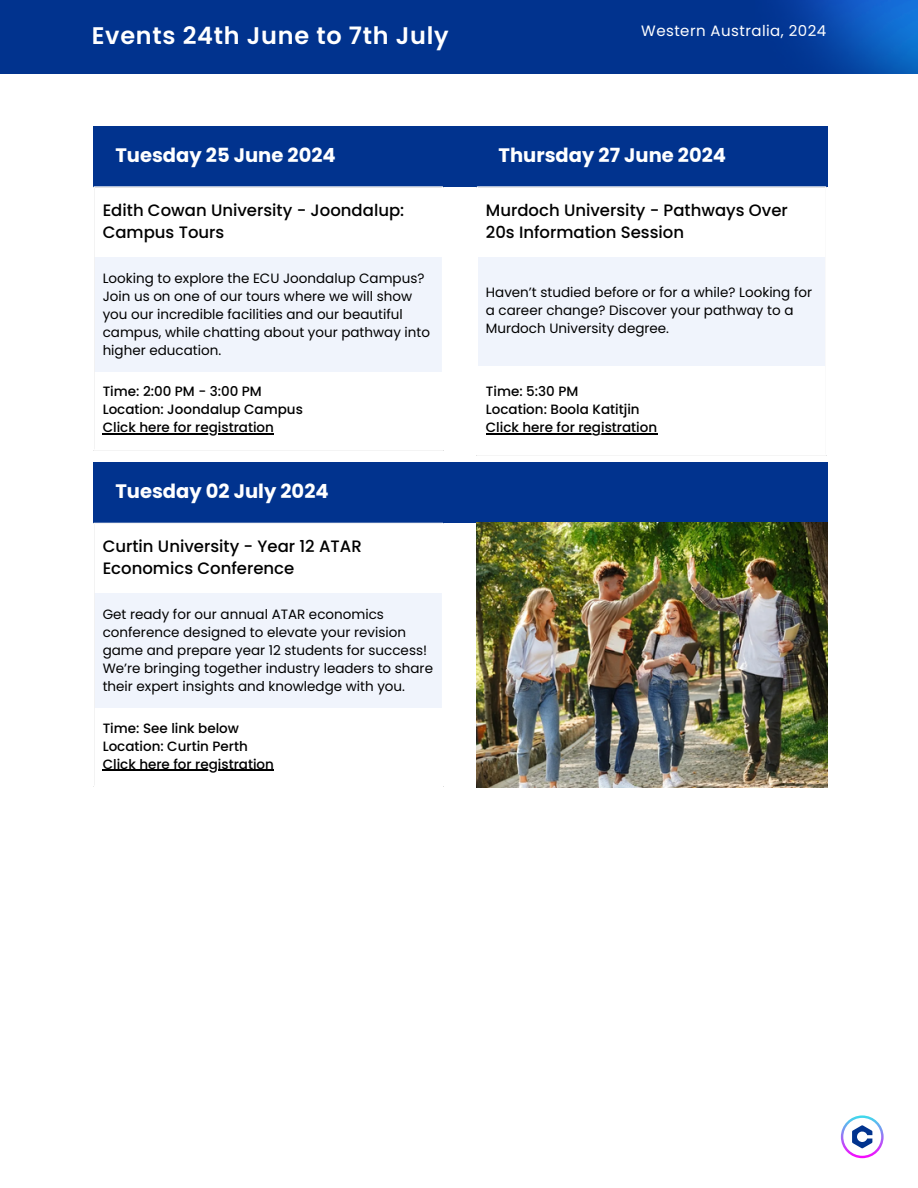
<style>
.page{position:relative;width:918px;height:1188px;background:#fff}
.page>*{position:absolute;margin:0;border:0;box-sizing:border-box;transform-origin:0 0}
.t1{font:600 24px "Poppins";letter-spacing:.03em;color:#fff}
.t2{font:700 19.5px "Poppins";color:#fff}
.t3{font:500 16.5px/22.5px "Poppins";color:#000}
.t4{font:15px "Poppins";letter-spacing:.03em;color:#fff}
.t5{font:13.5px/18px "Poppins";color:#000}
.t6{font:500 13.5px "Poppins";color:#000}
</style>
<div class="page">
<svg style="left:841px;top:1115px;width:43px;height:43px"></svg>
<div style="left:0;top:0;width:918px;height:73px;background:#01338e"></div>
<img style="left:782px;top:0;width:136px;height:73px">
<div style="left:94px;top:126px;width:734px;height:60px;background:#01338e"></div>
<div style="left:94px;top:258px;width:349px;height:114px;background:#f0f4fc"></div>
<hr style="left:103px;top:433px;width:171px;height:2px;background:#000">
<hr style="left:94px;top:188px;width:1px;height:262px;background:#fff">
<hr style="left:442px;top:188px;width:1px;height:262px;background:#fff">
<svg style="left:478px;top:257px;width:347px;height:178px"></svg>
<div style="left:477px;top:258px;width:349px;height:108px;background:#f0f4fc"></div>
<hr style="left:486px;top:433px;width:171px;height:1px;background:#000">
<hr style="left:477px;top:188px;width:1px;height:267px;background:#fff">
<hr style="left:825px;top:188px;width:1px;height:267px;background:#fff">
<div style="left:94px;top:463px;width:734px;height:60px;background:#01338e"></div>
<svg style="left:95px;top:593px;width:347px;height:178px"></svg>
<div style="left:94px;top:594px;width:349px;height:114px;background:#f0f4fc"></div>
<hr style="left:103px;top:770px;width:171px;height:1px;background:#000">
<hr style="left:94px;top:524px;width:1px;height:262px;background:#fff">
<hr style="left:442px;top:524px;width:1px;height:262px;background:#fff">
<img style="left:477px;top:523px;width:351px;height:264px">
<p class="t1" style="left:92px;top:19px;width:358px">Events 24th June to 7th July</p>
<p class="t4" style="left:641px;top:20px;width:186px">Western Australia, 2024</p>
<p class="t2" style="left:115px;top:142px;width:222px">Tuesday 25 June 2024</p>
<p class="t2" style="left:499px;top:142px;width:229px">Thursday 27 June 2024</p>
<h1 class="t3" style="left:103px;top:199px;width:303px">Edith Cowan University - Joondalup:<br>Campus Tours</h1>
<h2 class="t5" style="left:103px;top:269px;width:329px">Looking to explore the ECU Joondalup Campus?<br>Join us on one of our tours where we will show you our incredible facilities and our beautiful campus, while chatting about your pathway into higher education.</h2>
<h2 class="t6" style="left:103px;top:382px;width:161px">Time: 2:00 PM - 3:00 PM</h2>
<p class="t6" style="left:103px;top:400px;width:202px">Location: Joondalup Campus</p>
<p class="t6" style="left:103px;top:418px;width:173px">Click here for registration</p>
<p class="t2" style="left:115px;top:478px;width:215px">Tuesday 02 July 2024</p>
<p class="t3" style="left:103px;top:535px;width:261px">Curtin University - Year 12 ATAR<br>Economics Conference</p>
<p class="t5" style="left:103px;top:605px;width:332px">Get ready for our annual ATAR economics conference designed to elevate your revision game and prepare year 12 students for success!<br>We’re bringing together industry leaders to share their expert insights and knowledge with you.</p>
<p class="t6" style="left:103px;top:718px;width:138px">Time: See link below</p>
<h2 class="t6" style="left:103px;top:736px;width:147px">Location: Curtin Perth</h2>
<p class="t6" style="left:103px;top:754px;width:173px">Click here for registration</p>
<p class="t3" style="left:486px;top:199px;width:303px">Murdoch University - Pathways Over<br>20s Information Session</p>
<p class="t5" style="left:486px;top:284px;width:328px">Haven’t studied before or for a while? Looking for a career change? Discover your pathway to a<br>Murdoch University degree.</p>
<p class="t6" style="left:486px;top:382px;width:94px">Time: 5:30 PM</p>
<p class="t6" style="left:486px;top:400px;width:155px">Location: Boola Katitjin</p>
<p class="t6" style="left:486px;top:418px;width:173px">Click here for registration</p>
</div>
